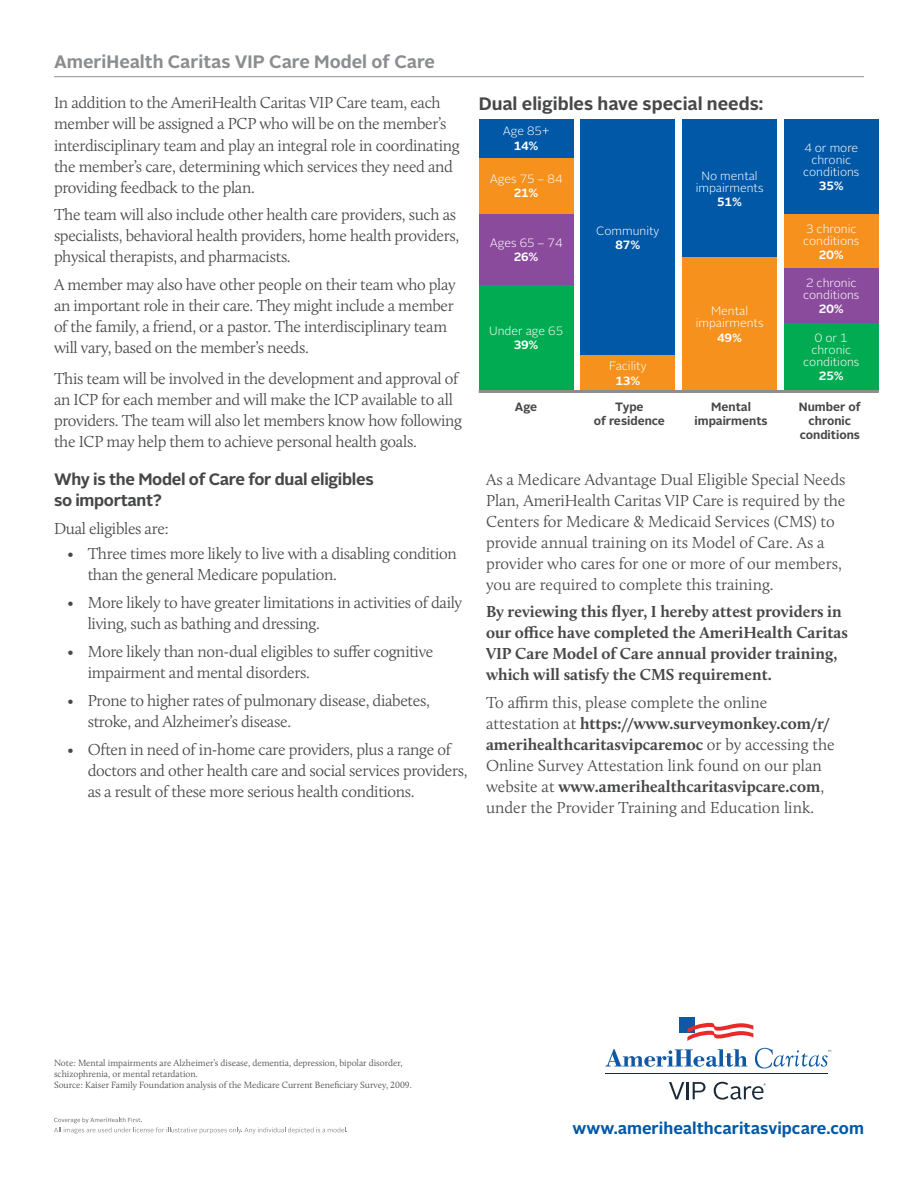
<style>
.page{position:relative;width:918px;height:1188px;background:#fff}
.page>*{position:absolute;margin:0;border:0;box-sizing:border-box;transform-origin:0 0}
.t1{font:700 18px "Alright Sans";color:#8b8d90}
.Body{font:700 18px "Alright Sans";color:#464748}
.Body_Copy{font:300 16.5px/21px "Calluna";letter-spacing:-.02em;color:#464748}
.Body_Copy-2{font:300 16.5px/21px "Calluna";color:#464748}
.Body_Copy-3{font:700 16.5px/21px "Calluna";color:#464748}
.Topic{font:700 16.5px/21px "Alright Sans";letter-spacing:-.02em;color:#464748}
.t2{font:700 16.5px "Alright Sans";color:#0158a6}
.Chart_copy{font:300 12px/12px "Alright Sans";color:#fff;text-align:center}
.Topic-2{font:700 12px/14.4px "Alright Sans";color:#464748;text-align:center}
.Chart_copy-2{font:700 12px "Alright Sans";color:#fff}
.Body_Copy-4{font:300 9.3px/11.2px "Calluna";color:#464748}
.s1{font-weight:700}
</style>
<div class="page">
<div style="left:479px;top:285px;width:95px;height:106px;background:#00ab51"></div>
<div style="left:479px;top:157px;width:95px;height:57px;background:#f6911e"></div>
<div style="left:479px;top:214px;width:95px;height:71px;background:#8b4b9d"></div>
<div style="left:479px;top:119px;width:95px;height:38px;background:#0158a6"></div>
<div style="left:580px;top:119px;width:95px;height:236px;background:#0158a6"></div>
<div style="left:580px;top:355px;width:95px;height:36px;background:#f6911e"></div>
<div style="left:682px;top:119px;width:95px;height:139px;background:#0158a6"></div>
<div style="left:682px;top:258px;width:95px;height:133px;background:#f6911e"></div>
<div style="left:784px;top:119px;width:95px;height:95px;background:#0158a6"></div>
<div style="left:784px;top:214px;width:95px;height:54px;background:#f6911e"></div>
<div style="left:784px;top:268px;width:95px;height:55px;background:#8b4b9d"></div>
<div style="left:784px;top:323px;width:95px;height:68px;background:#00ab51"></div>
<hr style="left:479px;top:390px;width:400px;height:3px;background:#8b8d90">
<hr style="left:54px;top:76px;width:810px;height:1px;background:#8b8d90">
<div style="left:680px;top:1018px;width:15px;height:15px;background:#1058a4"></div>
<svg style="left:687px;top:1023px;width:66px;height:18px"></svg>
<svg style="left:605px;top:1049px;width:143px;height:18px"></svg>
<svg style="left:669px;top:1082px;width:36px;height:17px"></svg>
<hr style="left:605px;top:1073px;width:223px;height:1px;background:#1a2a38">
<svg style="left:755px;top:1048px;width:76px;height:20px"></svg>
<svg style="left:714px;top:1082px;width:52px;height:18px"></svg>
<svg style="left:54px;top:1118px;width:293px;height:16px"></svg>
<p class="t1" style="left:54px;top:49px;width:383px">AmeriHealth Caritas VIP Care Model of Care</p>
<p class="Body_Copy" style="left:54px;top:92px;width:407px">In addition to the AmeriHealth Caritas VIP Care team, each member will be assigned a PCP who will be on the member’s interdisciplinary team and play an integral role in coordinating the member’s care, determining which services they need and providing feedback to the plan.</p>
<p class="Body_Copy" style="left:54px;top:204px;width:407px">The team will also include other health care providers, such as specialists, behavioral health providers, home health providers, physical therapists, and pharmacists.</p>
<p class="Body_Copy" style="left:54px;top:274px;width:403px">A member may also have other people on their team who play an important role in their care. They might include a member of the family, a friend, or a pastor. The interdisciplinary team will vary, based on the member’s needs.</p>
<p class="Body_Copy" style="left:54px;top:368px;width:410px">This team will be involved in the development and approval of an ICP for each member and will make the ICP available to all providers. The team will also let members know how following the ICP may help them to achieve personal health goals.</p>
<p class="Topic" style="left:54px;top:469px;width:321px">Why is the Model of Care for dual eligibles so important?</p>
<p class="Body_Copy" style="left:54px;top:518px;width:117px">Dual eligibles are:</p>
<p class="Body_Copy" style="left:88px;top:542px;width:371px;text-indent:-20px">• Three times more likely to live with a disabling condition than the general Medicare population.</p>
<p class="Body_Copy" style="left:88px;top:591px;width:376px;text-indent:-20px">• More likely to have greater limitations in activities of daily living, such as bathing and dressing.</p>
<p class="Body_Copy" style="left:88px;top:640px;width:347px;text-indent:-20px">• More likely than non-dual eligibles to suffer cognitive impairment and mental disorders.</p>
<p class="Body_Copy" style="left:88px;top:689px;width:344px;text-indent:-20px">• Prone to higher rates of pulmonary disease, diabetes, stroke, and Alzheimer’s disease.</p>
<p class="Body_Copy" style="left:88px;top:738px;width:381px;text-indent:-20px">• Often in need of in-home care providers, plus a range of doctors and other health care and social services providers, as a result of these more serious health conditions.</p>
<p class="Body" style="left:479px;top:91px;width:286px">Dual eligibles have special needs:</p>
<p class="Chart_copy" style="left:503px;top:126px;width:48px">Age 85+</p>
<p class="Chart_copy-2" style="left:514px;top:137px;width:26px">14%</p>
<p class="Chart_copy" style="left:490px;top:173px;width:74px">Ages 75 – 84</p>
<p class="Chart_copy-2" style="left:514px;top:185px;width:26px">21%</p>
<p class="Chart_copy" style="left:490px;top:237px;width:74px">Ages 65 – 74</p>
<p class="Chart_copy-2" style="left:514px;top:249px;width:26px">26%</p>
<p class="Chart_copy" style="left:489px;top:325px;width:76px">Under age 65</p>
<p class="Chart_copy-2" style="left:514px;top:337px;width:26px">39%</p>
<p class="Chart_copy" style="left:596px;top:225px;width:65px">Community</p>
<p class="Chart_copy-2" style="left:615px;top:236px;width:26px">87%</p>
<p class="Chart_copy" style="left:609px;top:360px;width:39px">Facility</p>
<p class="Chart_copy-2" style="left:615px;top:372px;width:26px">13%</p>
<p class="Chart_copy" style="left:696px;top:170px;width:69px">No mental impairments</p>
<p class="Chart_copy-2" style="left:717px;top:194px;width:26px">51%</p>
<p class="Chart_copy" style="left:696px;top:305px;width:69px">Mental impairments</p>
<p class="Chart_copy-2" style="left:717px;top:329px;width:26px">49%</p>
<p class="Chart_copy" style="left:803px;top:142px;width:58px">4 or more chronic conditions</p>
<p class="Chart_copy-2" style="left:819px;top:178px;width:26px">35%</p>
<p class="Chart_copy" style="left:803px;top:223px;width:58px;text-align:left">3 chronic conditions</p>
<p class="Chart_copy-2" style="left:819px;top:246px;width:26px">20%</p>
<p class="Chart_copy" style="left:803px;top:277px;width:58px;text-align:left">2 chronic conditions</p>
<p class="Chart_copy-2" style="left:819px;top:301px;width:26px">20%</p>
<p class="Chart_copy" style="left:803px;top:332px;width:58px">0 or 1 chronic conditions</p>
<p class="Chart_copy-2" style="left:819px;top:368px;width:26px">25%</p>
<p class="Topic-2" style="left:515px;top:399px;width:24px">Age</p>
<p class="Topic-2" style="left:594px;top:399px;width:73px">Type<br>of residence</p>
<p class="Topic-2" style="left:695px;top:399px;width:75px">Mental impairments</p>
<p class="Topic-2" style="left:799px;top:399px;width:63px">Number of chronic conditions</p>
<p class="Body_Copy-2" style="left:486px;top:469px;width:361px">As a Medicare Advantage Dual Eligible Special Needs Plan, AmeriHealth Caritas VIP Care is required by the Centers for Medicare &amp; Medicaid Services (CMS) to provide annual training on its Model of Care. As a provider who cares for one or more of our members, you are required to complete this training.</p>
<p class="Body_Copy-3" style="left:486px;top:601px;width:363px">By reviewing this flyer, I hereby attest providers in our office have completed the AmeriHealth Caritas VIP Care Model of Care annual provider training, which will satisfy the CMS requirement.</p>
<p class="Body_Copy-2" style="left:486px;top:692px;width:350px">To affirm this, please complete the online attestation at <span class="s1">https://www.surveymonkey.com/r/ amerihealthcaritasvipcaremoc</span> or by accessing the Online Survey Attestation link found on our plan website at <span class="s1">www.amerihealthcaritasvipcare.com</span>, under the Provider Training and Education link.</p>
<p class="Body_Copy-4" style="left:54px;top:1057px;width:350px">Note: Mental impairments are Alzheimer’s disease, dementia, depression, bipolar disorder, schizophrenia, or mental retardation.</p>
<p class="Body_Copy-4" style="left:54px;top:1079px;width:359px">Source: Kaiser Family Foundation analysis of the Medicare Current Beneficiary Survey, 2009.</p>
<p class="t2" style="left:573px;top:1116px;width:293px">www.amerihealthcaritasvipcare.com</p>
</div>
